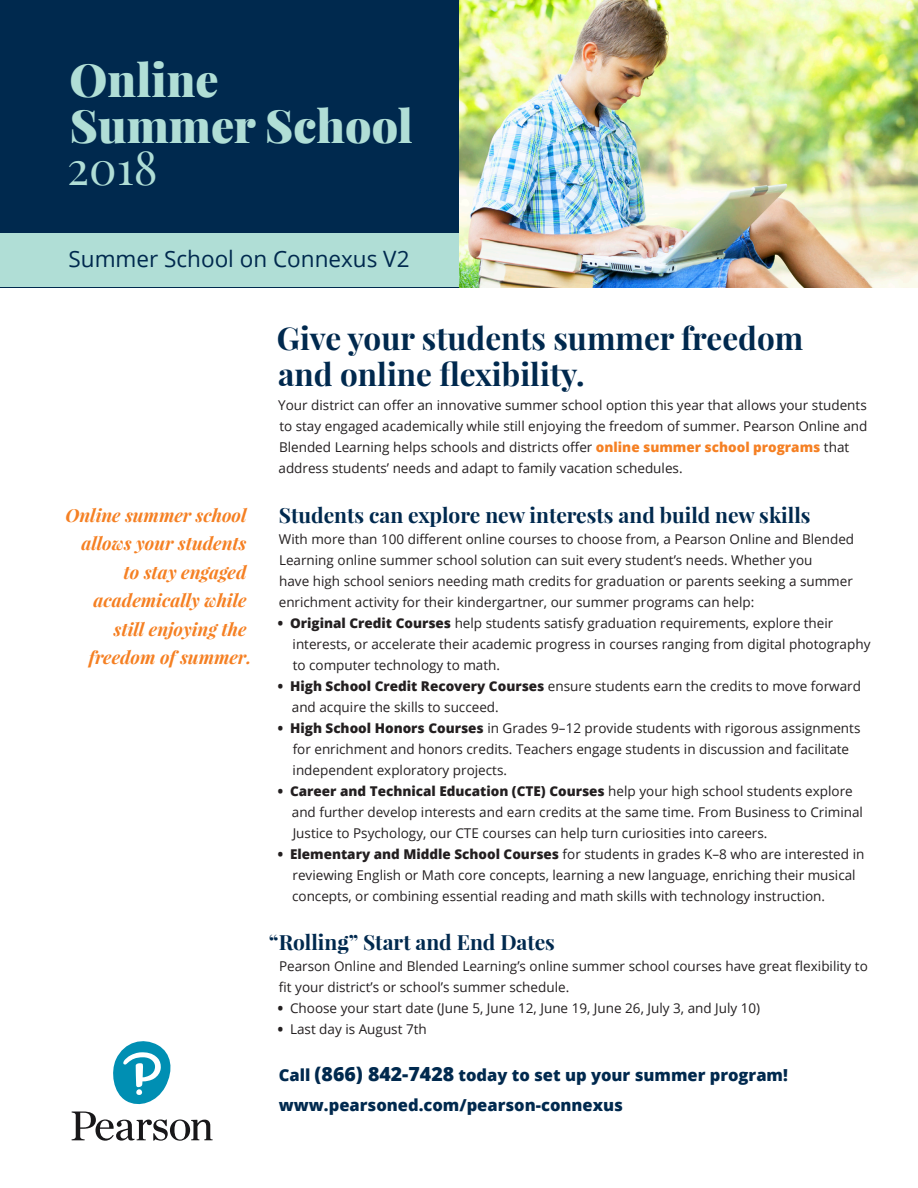
<style>
.page{position:relative;width:918px;height:1188px;background:#fff}
.page>*{position:absolute;margin:0;border:0;box-sizing:border-box;transform-origin:0 0}
.t1{font:900 46.05px "Playfair Display";color:#b0ded6}
.t2{font:46.05px "Playfair Display";color:#b0ded6}
.t3{font:700 31.5px/36px "Playfair Display";color:#00294e}
.t4{font:22.5px "Open Sans";color:#00294e}
.t5{font:700 21px "Playfair Display";color:#00294e}
.t6{font:italic 700 18px/28.5px "Playfair Display";color:#f58023;text-align:right}
.t7{font:800 16.5px "Open Sans";color:#00294e}
.t8{font:13.5px/21px "Open Sans";color:#231f20}
.s1{font-weight:800;color:#f58023}
.s2{font-weight:800}
.s3{font-size:19.5px}
</style>
<div class="page">
<img style="left:459px;top:0;width:459px;height:287px">
<div style="left:0;top:0;width:459px;height:287px;background:#00294e"></div>
<svg style="left:72px;top:1041px;width:141px;height:100px"></svg>
<div style="left:0;top:233px;width:459px;height:54px;background:#b0ded6"></div>
<p class="t1" style="left:70px;top:50px;width:151px">Online</p>
<p class="t1" style="left:70px;top:96px;width:345px">Summer School</p>
<p class="t2" style="left:67px;top:139px;width:92px">2018</p>
<p class="t4" style="left:69px;top:243px;width:343px">Summer School on Connexus V2</p>
<p class="t6" style="left:65px;top:500px;width:183px">Online summer school</p>
<p class="t6" style="left:81px;top:529px;width:167px">allows your students to stay engaged academically while still enjoying the</p>
<p class="t6" style="left:89px;top:643px;width:164px">freedom of summer.</p>
<p class="t3" style="left:277px;top:320px;width:528px">Give your students summer freedom and online flexibility.</p>
<p class="t8" style="left:278px;top:394px;width:591px">Your district can offer an innovative summer school option this year that allows your students to stay engaged academically while still enjoying the freedom of summer. Pearson Online and Blended Learning helps schools and districts offer <span class="s1">online summer school programs</span> that address students’ needs and adapt to family vacation schedules.</p>
<p class="t5" style="left:279px;top:501px;width:533px">Students can explore new interests and build new skills</p>
<p class="t8" style="left:279px;top:528px;width:577px">With more than 100 different online courses to choose from, a Pearson Online and Blended Learning online summer school solution can suit every student’s needs. Whether you<br>have high school seniors needing math credits for graduation or parents seeking a summer enrichment activity for their kindergartner, our summer programs can help:</p>
<p class="t8" style="left:293px;top:612px;width:579px;text-indent:-15px"><span class="s2">• Original Credit Courses</span> help students satisfy graduation requirements, explore their interests, or accelerate their academic progress in courses ranging from digital photography to computer technology to math.</p>
<p class="t8" style="left:292px;top:675px;width:571px;text-indent:-14px"><span class="s2">• High School Credit Recovery Courses</span> ensure students earn the credits to move forward and acquire the skills to succeed.</p>
<p class="t8" style="left:293px;top:717px;width:569px;text-indent:-15px"><span class="s2">• High School Honors Courses</span> in Grades 9–12 provide students with rigorous assignments for enrichment and honors credits. Teachers engage students in discussion and facilitate independent exploratory projects.</p>
<p class="t8" style="left:292px;top:780px;width:573px;text-indent:-14px"><span class="s2">• Career and Technical Education (CTE) Courses</span> help your high school students explore and further develop interests and earn credits at the same time. From Business to Criminal<br>Justice to Psychology, our CTE courses can help turn curiosities into careers.</p>
<p class="t8" style="left:292px;top:843px;width:574px;text-indent:-14px"><span class="s2">• Elementary and Middle School Courses</span> for students in grades K–8 who are interested in reviewing English or Math core concepts, learning a new language, enriching their musical concepts, or combining essential reading and math skills with technology instruction.</p>
<p class="t5" style="left:269px;top:929px;width:288px">“Rolling” Start and End Dates</p>
<p class="t8" style="left:279px;top:955px;width:590px">Pearson Online and Blended Learning’s online summer school courses have great flexibility to fit your district’s or school’s summer schedule.</p>
<p class="t8" style="left:278px;top:997px;width:484px"><span class="s2">•</span> Choose your start date (June 5, June 12, June 19, June 26, July 3, and July 10)</p>
<p class="t8" style="left:278px;top:1018px;width:151px"><span class="s2">•</span> Last day is August 7th</p>
<p class="t7" style="left:279px;top:1062px;width:511px">Call <span class="s3">(866) 842-7428</span> today to set up your summer program!</p>
<p class="t7" style="left:279px;top:1092px;width:346px">www.pearsoned.com/pearson-connexus</p>
</div>
